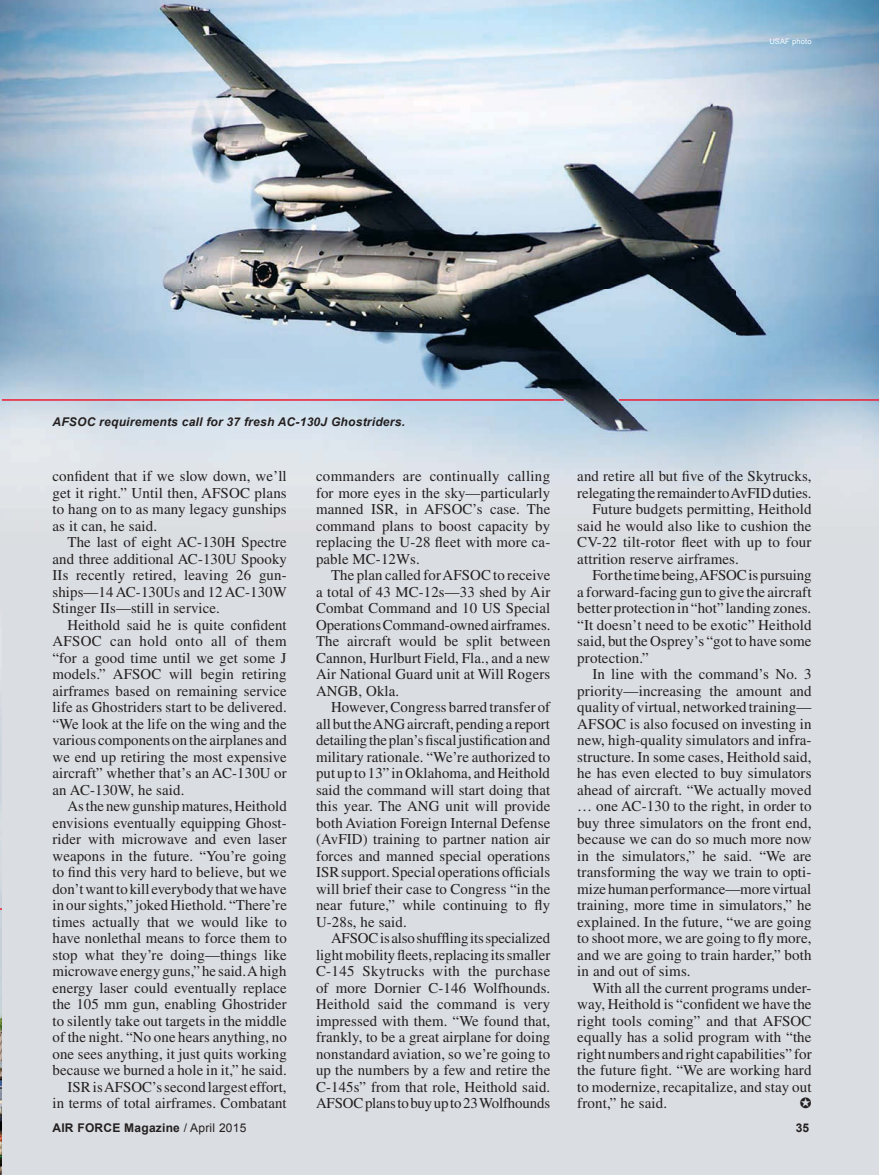
<style>
.page{position:relative;width:879px;height:1175px;background:#fff}
.page>*{position:absolute;margin:0;border:0;box-sizing:border-box;transform-origin:0 0}
.t1{font:15px/16.5px "Times";letter-spacing:.005em;color:#231f20;text-align:justify}
.t2{font:italic 700 12px "Arial";letter-spacing:.02em;color:#231f20}
.t3{font:700 12px "Arial";letter-spacing:.02em;color:#231f20}
.t4{font:7.5px "Arial";letter-spacing:.02em;color:#fff}
.s1{font-weight:400}
</style>
<div class="page">
<div style="left:0;top:0;width:878px;height:1175px;background:#dadde1"></div>
<img style="left:1px;top:0;width:877px;height:474px">
<img style="left:0;top:727px;width:2px;height:446px">
<hr style="left:2px;top:399px;width:561px;height:2px;background:#ed1b30">
<hr style="left:618px;top:399px;width:260px;height:2px;background:#ed1b30">
<p class="t4" style="left:769px;top:37px;width:44px">USAF photo</p>
<p class="t2" style="left:52px;top:415px;width:354px">AFSOC requirements call for 37 fresh AC-130J Ghostriders.</p>
<p class="t1" style="left:52px;top:468px;width:236px">confident that if we slow down, we’ll get it right.” Until then, AFSOC plans to hang on to as many legacy gunships as it can, he said.</p>
<p class="t1" style="left:52px;top:534px;width:236px;text-indent:15px">The last of eight AC-130H Spectre and three additional AC-130U Spooky IIs recently retired, leaving 26 gun&shy;ships—14 AC-130Us and 12 AC-130W Stinger IIs—still in service.</p>
<p class="t1" style="left:52px;top:616px;width:236px;text-indent:15px">Heithold said he is quite confident AFSOC can hold onto all of them “for a good time until we get some J models.” AFSOC will begin retiring airframes based on remaining service life as Ghostriders start to be delivered. “We look at the life on the wing and the various components on the airplanes and we end up retiring the most expensive aircraft” whether that’s an AC-130U or an AC-130W, he said.</p>
<p class="t1" style="left:52px;top:798px;width:236px;text-align:right">As the new gunship matures, Heithold envisions eventually equipping Ghost&shy;rider with microwave and even laser weapons in the future. “You’re going to find this very hard to believe, but we don’t want to kill everybody that we have in our sights,” joked Hiethold. “There’re times actually that we would like to have nonlethal means to force them to stop what they’re doing—things like microwave energy guns,” he said. A high energy laser could eventually replace the 105 mm gun, enabling Ghostrider to silently take out targets in the middle of the night. “No one hears anything, no one sees anything, it just quits working because we burned a hole in it,” he said.<br>ISR is AFSOC’s second largest effort, in terms of total airframes. Combatant</p>
<p class="t1" style="left:316px;top:468px;width:236px">commanders are continually calling for more eyes in the sky—particularly manned ISR, in AFSOC’s case. The command plans to boost capacity by replacing the U-28 fleet with more ca&shy;pable MC-12Ws.</p>
<p class="t1" style="left:316px;top:567px;width:236px;text-indent:15px">The plan called for AFSOC to receive a total of 43 MC-12s—33 shed by Air Combat Command and 10 US Special Operations Command-owned airframes.<br>The aircraft would be split between Cannon, Hurlburt Field, Fla., and a new Air National Guard unit at Will Rogers ANGB, Okla.</p>
<p class="t1" style="left:316px;top:699px;width:236px;text-indent:15px">However, Congress barred transfer of all but the ANG aircraft, pending a report detailing the plan’s fiscal justification and military rationale. “We’re authorized to put up to 13” in Oklahoma, and Heithold said the command will start doing that this year. The ANG unit will provide both Aviation Foreign Internal Defense (AvFID) training to partner nation air forces and manned special operations ISR support. Special operations officials will brief their case to Congress “in the near future,” while continuing to fly U-28s, he said.</p>
<p class="t1" style="left:316px;top:930px;width:236px;text-indent:15px">AFSOC is also shuffling its specialized light mobility fleets, replacing its smaller C-145 Skytrucks with the purchase of more Dornier C-146 Wolfhounds.<br>Heithold said the command is very impressed with them. “We found that, frankly, to be a great airplane for doing nonstandard aviation, so we’re going to up the numbers by a few and retire the C-145s” from that role, Heithold said.<br>AFSOC plans to buy up to 23 Wolfhounds</p>
<p class="t1" style="left:577px;top:468px;width:236px">and retire all but five of the Skytrucks,</p>
<p class="t1" style="left:577px;top:484px;width:236px">relegating the remainder to AvFID duties.</p>
<p class="t1" style="left:592px;top:501px;width:221px">Future budgets permitting, Heithold</p>
<p class="t1" style="left:577px;top:517px;width:236px">said he would also like to cushion the</p>
<p class="t1" style="left:577px;top:534px;width:235px">CV-22 tilt-rotor fleet with up to four</p>
<p class="t1" style="left:577px;top:550px;width:163px">attrition reserve airframes.</p>
<p class="t1" style="left:592px;top:567px;width:221px">For the time being, AFSOC is pursuing</p>
<p class="t1" style="left:577px;top:583px;width:235px">a forward-facing gun to give the aircraft</p>
<p class="t1" style="left:577px;top:600px;width:235px">better protection in “hot” landing zones.</p>
<p class="t1" style="left:577px;top:616px;width:236px">“It doesn’t need to be exotic” Heithold</p>
<p class="t1" style="left:577px;top:633px;width:236px">said, but the Osprey’s “got to have some</p>
<p class="t1" style="left:577px;top:649px;width:73px">protection.”</p>
<p class="t1" style="left:592px;top:666px;width:221px">In line with the command’s No. 3</p>
<p class="t1" style="left:577px;top:682px;width:236px">priority—increasing the amount and</p>
<p class="t1" style="left:577px;top:699px;width:236px">quality of virtual, networked training—</p>
<p class="t1" style="left:577px;top:715px;width:236px">AFSOC is also focused on investing in</p>
<p class="t1" style="left:577px;top:732px;width:236px">new, high-quality simulators and infra-</p>
<p class="t1" style="left:577px;top:748px;width:236px">structure. In some cases, Heithold said,</p>
<p class="t1" style="left:577px;top:765px;width:235px">he has even elected to buy simulators</p>
<p class="t1" style="left:577px;top:781px;width:236px">ahead of aircraft. “We actually moved</p>
<p class="t1" style="left:577px;top:798px;width:236px">… one AC-130 to the right, in order to</p>
<p class="t1" style="left:577px;top:814px;width:236px">buy three simulators on the front end,</p>
<p class="t1" style="left:577px;top:831px;width:235px">because we can do so much more now</p>
<p class="t1" style="left:577px;top:847px;width:236px">in the simulators,” he said. “We are</p>
<p class="t1" style="left:577px;top:864px;width:235px">transforming the way we train to opti-</p>
<p class="t1" style="left:577px;top:880px;width:235px">mize human performance—more virtual</p>
<p class="t1" style="left:577px;top:897px;width:236px">training, more time in simulators,” he</p>
<p class="t1" style="left:577px;top:913px;width:236px">explained. In the future, “we are going</p>
<p class="t1" style="left:577px;top:930px;width:236px">to shoot more, we are going to fly more,</p>
<p class="t1" style="left:577px;top:946px;width:235px">and we are going to train harder,” both</p>
<p class="t1" style="left:577px;top:963px;width:115px">in and out of sims.</p>
<p class="t1" style="left:592px;top:979px;width:221px">With all the current programs under-</p>
<p class="t1" style="left:577px;top:996px;width:236px">way, Heithold is “confident we have the</p>
<p class="t1" style="left:577px;top:1012px;width:236px">right tools coming” and that AFSOC</p>
<p class="t1" style="left:577px;top:1029px;width:236px">equally has a solid program with “the</p>
<p class="t1" style="left:577px;top:1045px;width:236px">right numbers and right capabilities” for</p>
<p class="t1" style="left:577px;top:1062px;width:236px">the future fight. “We are working hard</p>
<p class="t1" style="left:577px;top:1078px;width:236px">to modernize, recapitalize, and stay out</p>
<p class="t1" style="left:577px;top:1095px;width:91px">front,” he said.</p>
<p class="t3" style="left:52px;top:1120px;width:195px">AIR FORCE Magazine <span class="s1">/ April 2015</span></p>
<p class="t3" style="left:795px;top:1120px;width:15px">35</p>
</div>
